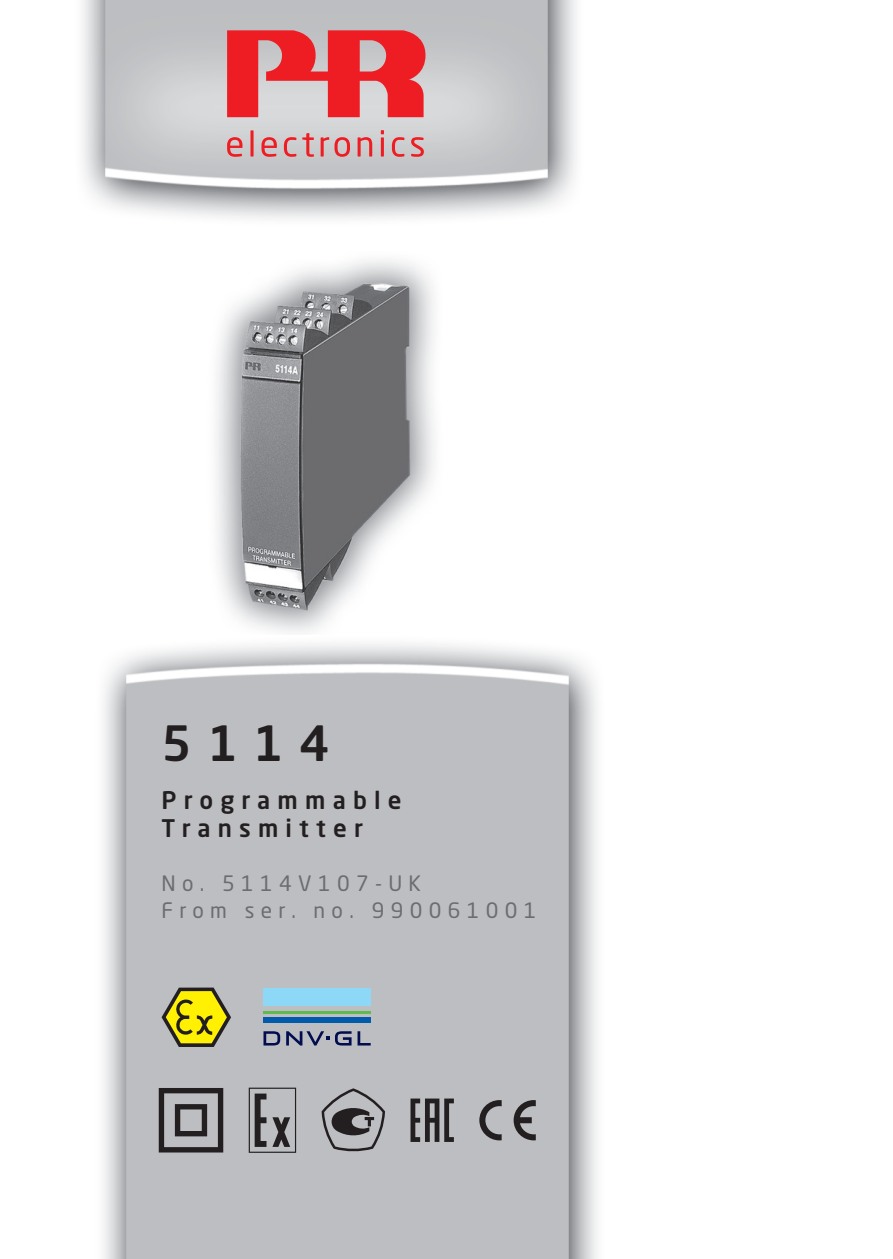
<style>
.page{position:relative;width:893px;height:1259px;background:#fff}
.page>*{position:absolute;margin:0;border:0;box-sizing:border-box;transform-origin:0 0}
.t1{font:500 48px "Neo Sans Pro";color:#231f20}
.t2{font:500 24px/27px "Neo Sans Pro";letter-spacing:.3em;color:#231f20}
.t3{font:21px/27px "Neo Sans Pro";letter-spacing:.3em;color:#6c6d70}
</style>
<div class="page">
<img style="left:216px;top:259px;width:218px;height:373px">
<img style="left:103px;top:643px;width:494px;height:616px">
<svg style="left:162px;top:987px;width:69px;height:59px"></svg>
<div style="left:263px;top:988px;width:108px;height:17px;background:#8dd7f7"></div>
<hr style="left:263px;top:1011px;width:108px;height:3px;background:#5fbb4e">
<div style="left:263px;top:1017px;width:108px;height:5px;background:#015aaa"></div>
<svg style="left:358px;top:1031px;width:13px;height:14px"></svg>
<svg style="left:263px;top:1031px;width:17px;height:14px"></svg>
<svg style="left:286px;top:1031px;width:66px;height:14px"></svg>
<img style="left:82px;top:0;width:494px;height:219px">
<svg style="left:227px;top:137px;width:15px;height:20px"></svg>
<svg style="left:250px;top:130px;width:4px;height:27px"></svg>
<svg style="left:261px;top:137px;width:16px;height:20px"></svg>
<svg style="left:284px;top:137px;width:12px;height:20px"></svg>
<svg style="left:302px;top:133px;width:12px;height:24px"></svg>
<svg style="left:321px;top:137px;width:29px;height:20px"></svg>
<svg style="left:358px;top:137px;width:14px;height:20px"></svg>
<svg style="left:381px;top:130px;width:3px;height:27px"></svg>
<svg style="left:392px;top:137px;width:12px;height:20px"></svg>
<svg style="left:411px;top:137px;width:13px;height:20px"></svg>
<svg style="left:227px;top:30px;width:199px;height:87px"></svg>
<svg style="left:410px;top:1098px;width:44px;height:44px"></svg>
<svg style="left:322px;top:1088px;width:63px;height:64px"></svg>
<svg style="left:514px;top:1100px;width:22px;height:40px"></svg>
<svg style="left:479px;top:1100px;width:23px;height:40px"></svg>
<svg style="left:249px;top:1087px;width:47px;height:65px"></svg>
<svg style="left:159px;top:1088px;width:64px;height:64px"></svg>
<h1 class="t1" style="left:162px;top:713px;width:169px">5114</h1>
<p class="t2" style="left:162px;top:786px;width:241px">Programmable<br>Transmitter</p>
<p class="t3" style="left:162px;top:869px;width:376px">No. 5114V107-UK<br>From ser. no. 990061001</p>
</div>
